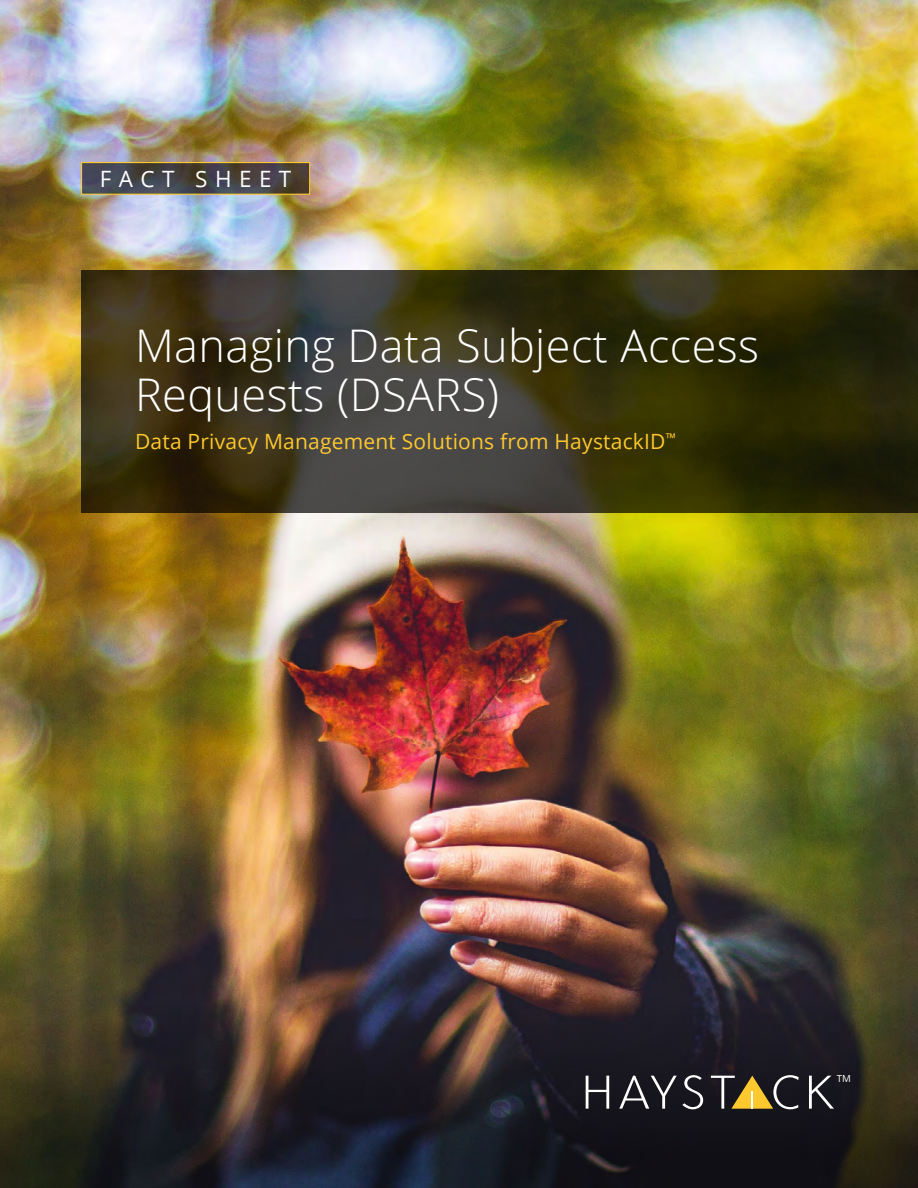
<style>
.page{position:relative;width:918px;height:1188px;background:#fff}
.page>*{position:absolute;margin:0;border:0;box-sizing:border-box;transform-origin:0 0}
.t1{font:300 45px/49.5px "Open Sans";letter-spacing:.01em;color:#fff}
.t2{font:22.5px "Open Sans";letter-spacing:.33em;color:#fff}
.t3{font:21px "Open Sans";letter-spacing:.01em;color:#fdc82f}
.t4{font:9.75px "Open Sans";color:#fff}
</style>
<div class="page">
<img style="left:0;top:0;width:918px;height:1002px">
<svg style="left:0;top:1002px;width:918px;height:186px;background:#282424"></svg>
<svg style="left:586px;top:1076px;width:23px;height:33px"></svg>
<svg style="left:619px;top:1075px;width:84px;height:34px;background:#424148"></svg>
<svg style="left:711px;top:1075px;width:88px;height:34px;background:#64573b"></svg>
<svg style="left:809px;top:1076px;width:25px;height:33px"></svg>
<svg style="left:83px;top:164px;width:225px;height:29px;background:#454347"></svg>
<div style="left:81px;top:162px;width:229px;height:33px;border:1px solid #fdc82f"></div>
<svg style="left:81px;top:270px;width:837px;height:243px;background:#363219"></svg>
<p class="t2" style="left:100px;top:163px;width:193px">FACT SHEET</p>
<h1 class="t1" style="left:135px;top:319px;width:626px">Managing Data Subject Access<br>Requests (DSARS)</h1>
<p class="t3" style="left:135px;top:427px;width:543px">Data Privacy Management Solutions from HaystackID<sup>™</sup></p>
<p class="t4" style="left:837px;top:1072px;width:16px">TM</p>
</div>
